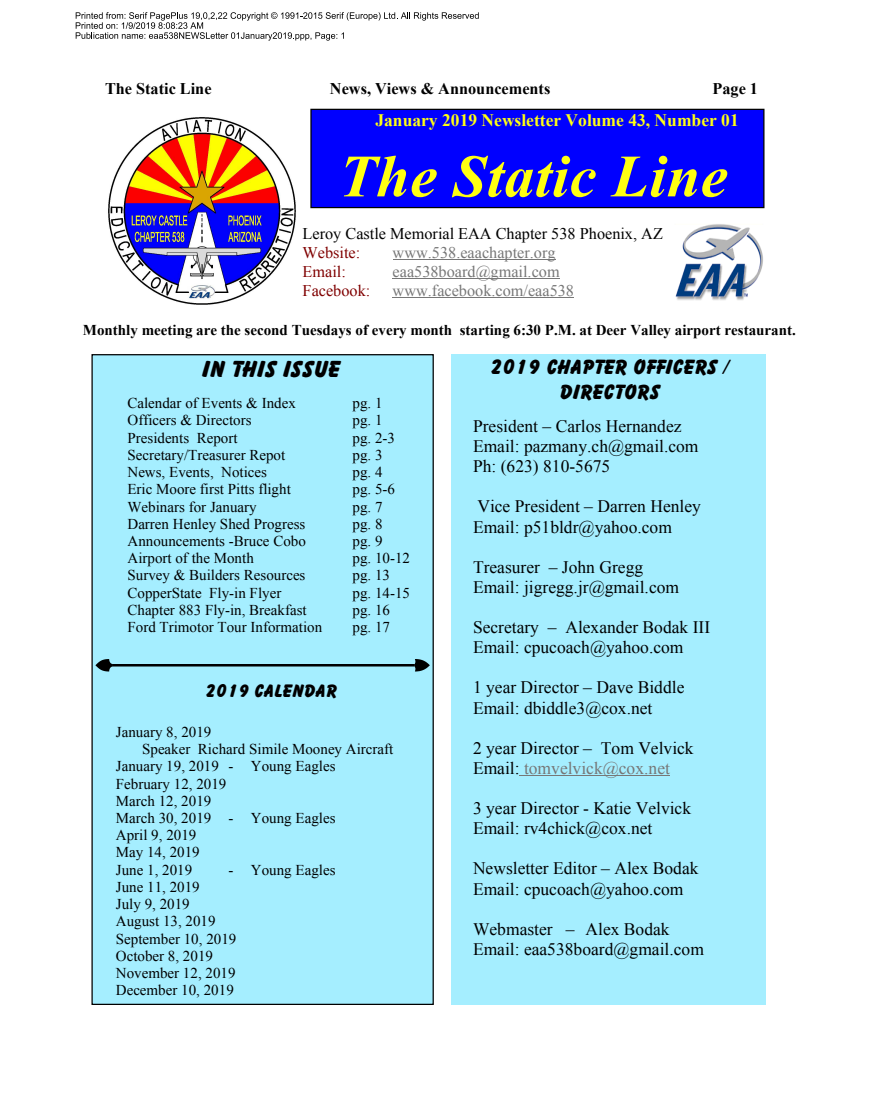
<style>
.page{position:relative;width:885px;height:1110px;background:#fff}
.page>*{position:absolute;margin:0;border:0;box-sizing:border-box;transform-origin:0 0}
.t1{font:italic 700 60px "Times New Roman";letter-spacing:.01em;color:#ffff12}
.t2{font:22.5px "Balloonist SF Bold";color:#000}
.t3{font:20px/24.8px "Balloonist SF Bold";color:#000;text-align:center}
.t4{font:17.5px/20.1px "Times New Roman";color:#000}
.t5{font:700 17.5px "Times New Roman";color:#ffff12}
.t6{font:17.5px "Balloonist SF Bold";color:#000}
.t7{font:16.25px "Times New Roman";color:#777}
.t8{font:700 16.25px "Times New Roman";color:#000}
.t9{font:16.25px "Times New Roman";color:#000}
.t10{font:16.25px "Times New Roman";color:#800000}
.t11{font:15px/17.2px "Times New Roman";color:#000}
.t12{font:700 15px "Times New Roman";color:#000}
.s1{color:#777}
</style>
<div class="page">
<div style="left:91px;top:354px;width:343px;height:651px;background:#a5eeff;border:1px solid #000"></div>
<div style="left:310px;top:109px;width:455px;height:99px;background:#00f;border:1px solid #000"></div>
<img style="left:675px;top:224px;width:88px;height:76px">
<img style="left:108px;top:117px;width:188px;height:188px">
<hr style="left:393px;top:260px;width:163px;height:1px;background:#777">
<hr style="left:393px;top:278px;width:167px;height:1px;background:#777">
<hr style="left:393px;top:297px;width:181px;height:1px;background:#777">
<hr style="left:113px;top:664px;width:302px;height:3px;background:#000">
<svg style="left:95px;top:659px;width:18px;height:13px"></svg>
<svg style="left:415px;top:659px;width:15px;height:13px"></svg>
<div style="left:451px;top:354px;width:315px;height:651px;background:#a5eeff"></div>
<hr style="left:520px;top:775px;width:150px;height:1px;background:#777">
<svg style="left:76px;top:12px;width:403px;height:29px"></svg>
<p class="t8" style="left:105px;top:83px;width:108px">The Static Line</p>
<p class="t8" style="left:330px;top:83px;width:222px">News, Views &amp; Announcements</p>
<p class="t8" style="left:712px;top:83px;width:47px">Page 1</p>
<p class="t5" style="left:375px;top:114px;width:365px">January 2019 Newsletter Volume 43, Number 01</p>
<h1 class="t1" style="left:339px;top:156px;width:390px">The Static Line</h1>
<p class="t9" style="left:303px;top:228px;width:362px">Leroy Castle Memorial EAA Chapter 538 Phoenix, AZ</p>
<p class="t10" style="left:303px;top:247px;width:59px">Website:</p>
<p class="t7" style="left:393px;top:247px;width:164px">www.538.eaachapter.org</p>
<p class="t10" style="left:303px;top:266px;width:45px">Email:</p>
<p class="t7" style="left:393px;top:266px;width:169px">eaa538board@gmail.com</p>
<p class="t10" style="left:303px;top:284px;width:69px">Facebook:</p>
<p class="t7" style="left:393px;top:284px;width:183px">www.facebook.com/eaa538</p>
<p class="t12" style="left:83px;top:325px;width:714px">Monthly meeting are the second Tuesdays of every month starting 6:30 P.M. at Deer Valley airport restaurant.</p>
<h2 class="t2" style="left:200px;top:360px;width:140px">IN THIS ISSUE</h2>
<p class="t11" style="left:128px;top:396px;width:170px">Calendar of Events &amp; Index</p>
<p class="t11" style="left:352px;top:396px;width:32px">pg. 1</p>
<p class="t11" style="left:128px;top:413px;width:126px">Officers &amp; Directors</p>
<p class="t11" style="left:352px;top:413px;width:32px">pg. 1</p>
<p class="t11" style="left:128px;top:430px;width:112px">Presidents Report</p>
<p class="t11" style="left:352px;top:430px;width:44px">pg. 2-3</p>
<p class="t11" style="left:128px;top:448px;width:159px">Secretary/Treasurer Repot</p>
<p class="t11" style="left:352px;top:448px;width:32px">pg. 3</p>
<p class="t11" style="left:128px;top:465px;width:141px">News, Events, Notices</p>
<p class="t11" style="left:353px;top:465px;width:32px">pg. 4</p>
<p class="t11" style="left:128px;top:482px;width:165px">Eric Moore first Pitts flight</p>
<p class="t11" style="left:352px;top:482px;width:44px">pg. 5-6</p>
<p class="t11" style="left:128px;top:499px;width:131px">Webinars for January</p>
<p class="t11" style="left:352px;top:499px;width:32px">pg. 7</p>
<p class="t11" style="left:128px;top:517px;width:179px">Darren Henley Shed Progress</p>
<p class="t11" style="left:352px;top:517px;width:32px">pg. 8</p>
<p class="t11" style="left:128px;top:534px;width:180px">Announcements -Bruce Cobo</p>
<p class="t11" style="left:352px;top:534px;width:32px">pg. 9</p>
<p class="t11" style="left:128px;top:551px;width:128px">Airport of the Month</p>
<p class="t11" style="left:352px;top:551px;width:59px">pg. 10-12</p>
<p class="t11" style="left:128px;top:568px;width:179px">Survey &amp; Builders Resources</p>
<p class="t11" style="left:352px;top:568px;width:39px">pg. 13</p>
<p class="t11" style="left:128px;top:586px;width:155px">CopperState Fly-in Flyer</p>
<p class="t11" style="left:352px;top:586px;width:59px">pg. 14-15</p>
<p class="t11" style="left:128px;top:603px;width:181px">Chapter 883 Fly-in, Breakfast</p>
<p class="t11" style="left:352px;top:603px;width:39px">pg. 16</p>
<p class="t11" style="left:128px;top:620px;width:196px">Ford Trimotor Tour Information</p>
<p class="t11" style="left:352px;top:620px;width:39px">pg. 17</p>
<p class="t6" style="left:204px;top:684px;width:134px">2019 CALENDAR</p>
<p class="t11" style="left:116px;top:725px;width:97px">January 8, 2019</p>
<p class="t11" style="left:142px;top:742px;width:253px">Speaker Richard Simile Mooney Aircraft</p>
<p class="t11" style="left:116px;top:759px;width:221px">January 19, 2019 - Young Eagles</p>
<p class="t11" style="left:116px;top:776px;width:112px">February 12, 2019</p>
<p class="t11" style="left:116px;top:794px;width:97px">March 12, 2019</p>
<p class="t11" style="left:116px;top:811px;width:221px">March 30, 2019 - Young Eagles</p>
<p class="t11" style="left:116px;top:828px;width:82px">April 9, 2019</p>
<p class="t11" style="left:116px;top:845px;width:85px">May 14, 2019</p>
<p class="t11" style="left:116px;top:863px;width:78px">June 1, 2019</p>
<p class="t11" style="left:228px;top:863px;width:109px">- Young Eagles</p>
<p class="t11" style="left:116px;top:880px;width:122px">June 11, 2019<br>July 9, 2019<br>August 13, 2019<br>September 10, 2019<br>October 8, 2019<br>November 12, 2019<br>December 10, 2019</p>
<h3 class="t3" style="left:488px;top:355px;width:241px">2019 CHAPTER OFFICERS /<br>DIRECTORS</h3>
<p class="t4" style="left:473px;top:418px;width:227px">President – Carlos Hernandez<br>Email: pazmany.ch@gmail.com<br>Ph: (623) 810-5675</p>
<p class="t4" style="left:473px;top:498px;width:229px">Vice President – Darren Henley<br>Email: p51bldr@yahoo.com</p>
<p class="t4" style="left:473px;top:559px;width:208px">Treasurer – John Gregg<br>Email: jigregg.jr@gmail.com</p>
<p class="t4" style="left:473px;top:619px;width:239px">Secretary – Alexander Bodak III<br>Email: cpucoach@yahoo.com</p>
<p class="t4" style="left:473px;top:679px;width:213px">1 year Director – Dave Biddle<br>Email: dbiddle3@cox.net</p>
<p class="t4" style="left:473px;top:740px;width:222px">2 year Director – Tom Velvick<br>Email: <span class="s1">tomvelvick@cox.net</span></p>
<p class="t4" style="left:473px;top:800px;width:220px">3 year Director - Katie Velvick<br>Email: rv4chick@cox.net</p>
<p class="t4" style="left:473px;top:860px;width:227px">Newsletter Editor – Alex Bodak<br>Email: cpucoach@yahoo.com</p>
<p class="t4" style="left:473px;top:921px;width:232px">Webmaster – Alex Bodak<br>Email: eaa538board@gmail.com</p>
</div>
